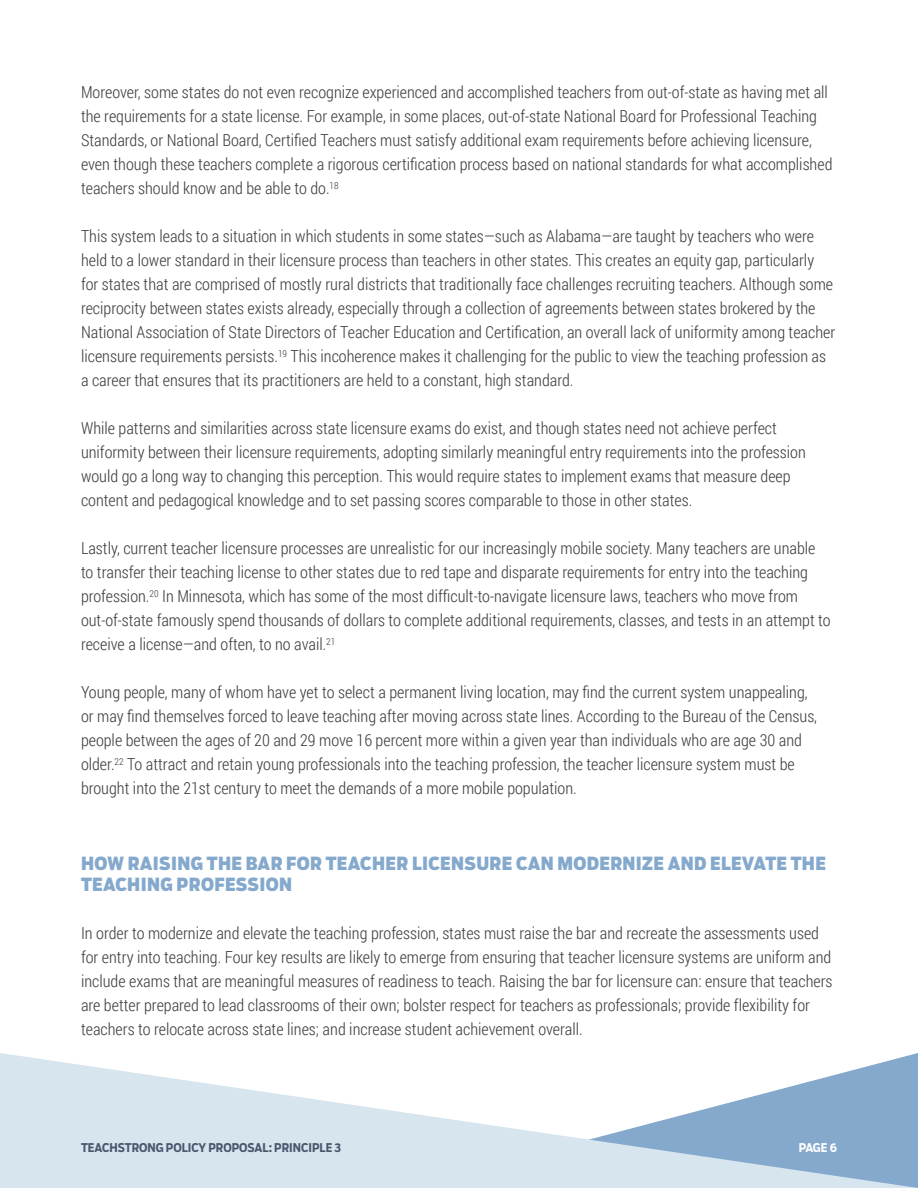
<style>
.page{position:relative;width:918px;height:1188px;background:#fff}
.page>*{position:absolute;margin:0;border:0;box-sizing:border-box;transform-origin:0 0}
.t1{font:900 18px/21px "Boomer Cond";letter-spacing:.02em;color:#84a9cd}
.t2{font:300 16.5px/24px "Roboto Condensed";color:#3e3e3f}
.t3{font:700 12px "Boomer Cond";color:#48576e}
.t4{font:700 12px "Boomer Cond";color:#fff}
</style>
<div class="page">
<svg style="left:0;top:1053px;width:918px;height:135px;fill:#d7e5ee"></svg>
<p class="t2" style="left:81px;top:80px;width:753px">Moreover, some states do not even recognize experienced and accomplished teachers from out-of-state as having met all the requirements for a state license. For example, in some places, out-of-state National Board for Professional Teaching Standards, or National Board, Certified Teachers must satisfy additional exam requirements before achieving licensure, even though these teachers complete a rigorous certification process based on national standards for what accomplished teachers should know and be able to do.<sup>18</sup></p>
<p class="t2" style="left:81px;top:224px;width:756px">This system leads to a situation in which students in some states—such as Alabama—are taught by teachers who were held to a lower standard in their licensure process than teachers in other states. This creates an equity gap, particularly for states that are comprised of mostly rural districts that traditionally face challenges recruiting teachers. Although some reciprocity between states exists already, especially through a collection of agreements between states brokered by the National Association of State Directors of Teacher Education and Certification, an overall lack of uniformity among teacher licensure requirements persists.<sup>19</sup> This incoherence makes it challenging for the public to view the teaching profession as a career that ensures that its practitioners are held to a constant, high standard.</p>
<p class="t2" style="left:81px;top:416px;width:726px">While patterns and similarities across state licensure exams do exist, and though states need not achieve perfect uniformity between their licensure requirements, adopting similarly meaningful entry requirements into the profession would go a long way to changing this perception. This would require states to implement exams that measure deep content and pedagogical knowledge and to set passing scores comparable to those in other states.</p>
<p class="t2" style="left:81px;top:536px;width:751px">Lastly, current teacher licensure processes are unrealistic for our increasingly mobile society. Many teachers are unable to transfer their teaching license to other states due to red tape and disparate requirements for entry into the teaching profession.<sup>20</sup> In Minnesota, which has some of the most difficult-to-navigate licensure laws, teachers who move from out-of-state famously spend thousands of dollars to complete additional requirements, classes, and tests in an attempt to receive a license—and often, to no avail.<sup>21</sup></p>
<p class="t2" style="left:81px;top:680px;width:738px">Young people, many of whom have yet to select a permanent living location, may find the current system unappealing, or may find themselves forced to leave teaching after moving across state lines. According to the Bureau of the Census, people between the ages of 20 and 29 move 16 percent more within a given year than individuals who are age 30 and older.<sup>22</sup> To attract and retain young professionals into the teaching profession, the teacher licensure system must be brought into the 21st century to meet the demands of a more mobile population.</p>
<p class="t1" style="left:81px;top:853px;width:746px">HOW RAISING THE BAR FOR TEACHER LICENSURE CAN MODERNIZE AND ELEVATE THE<br>TEACHING PROFESSION</p>
<p class="t2" style="left:81px;top:921px;width:753px">In order to modernize and elevate the teaching profession, states must raise the bar and recreate the assessments used for entry into teaching. Four key results are likely to emerge from ensuring that teacher licensure systems are uniform and include exams that are meaningful measures of readiness to teach. Raising the bar for licensure can: ensure that teachers are better prepared to lead classrooms of their own; bolster respect for teachers as professionals; provide flexibility for teachers to relocate across state lines; and increase student achievement overall.</p>
<p class="t3" style="left:81px;top:1140px;width:262px">TEACHSTRONG POLICY PROPOSAL: PRINCIPLE 3</p>
<p class="t4" style="left:799px;top:1140px;width:40px">PAGE 6</p>
</div>
